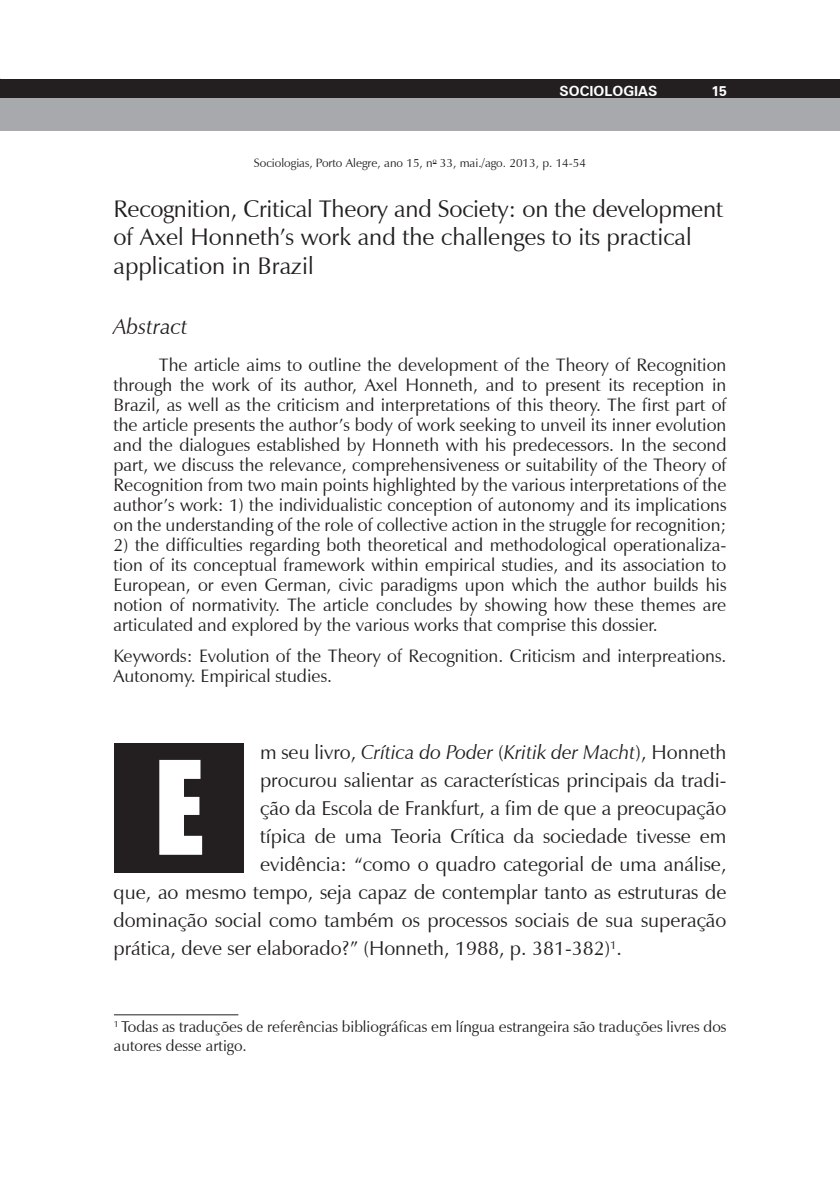
<style>
.page{position:relative;width:840px;height:1191px;background:#fff}
.page>*{position:absolute;margin:0;border:0;box-sizing:border-box;transform-origin:0 0}
.t1{font:120px "Impact";color:#fff}
.t2{font:24px/28.4px "Zapf Humanist 601 BT";color:#231f20}
.t3{font:italic 22px "Zapf Humanist 601 BT";color:#231f20}
.t4{font:20px "Zapf Humanist 601 BT";color:#231f20}
.t5{font:italic 20px "Zapf Humanist 601 BT";color:#231f20}
.t6{font:18px/20px "Zapf Humanist 601 BT";color:#231f20;text-align:justify}
.t7{font:15.6px/18.8px "Zapf Humanist 601 BT";color:#231f20}
.t8{font:700 14px "Zurich BT";color:#fff}
.t9{font:12px "Zapf Humanist 601 BT";color:#231f20}
.s1{font-style:normal}
</style>
<div class="page">
<div style="left:0;top:79px;width:839px;height:20px;background:#231f20"></div>
<div style="left:0;top:99px;width:839px;height:32px;background:#a8a9ad"></div>
<div style="left:114px;top:744px;width:129px;height:129px;background:#231f20"></div>
<hr style="left:114px;top:1014px;width:124px;height:1px;background:#231f20">
<p class="t8" style="left:559px;top:82px;width:99px">SOCIOLOGIAS</p>
<p class="t8" style="left:711px;top:82px;width:17px">15</p>
<p class="t9" style="left:254px;top:155px;width:333px">Sociologias, Porto Alegre, ano 15, n<sup>o</sup> 33, mai./ago. 2013, p. 14-54</p>
<h2 class="t2" style="left:113px;top:194px;width:610px">Recognition, Critical Theory and Society: on the development of Axel Honneth’s work and the challenges to its practical application in Brazil</h2>
<p class="t3" style="left:113px;top:313px;width:76px">Abstract</p>
<p class="t6" style="left:113px;top:355px;width:614px;text-indent:45px">The article aims to outline the development of the Theory of Recognition through the work of its author, Axel Honneth, and to present its reception in Brazil, as well as the criticism and interpretations of this theory. The first part of the article presents the author’s body of work seeking to unveil its inner evolution and the dialogues established by Honneth with his predecessors. In the second part, we discuss the relevance, comprehensiveness or suitability of the Theory of Recognition from two main points highlighted by the various interpretations of the author’s work: 1) the individualistic conception of autonomy and its implications on the understanding of the role of collective action in the struggle for recognition;</p>
<p class="t6" style="left:113px;top:535px;width:614px">2) the difficulties regarding both theoretical and methodological operationaliza&shy;tion of its conceptual framework within empirical studies, and its association to European, or even German, civic paradigms upon which the author builds his notion of normativity. The article concludes by showing how these themes are articulated and explored by the various works that comprise this dossier.</p>
<p class="t6" style="left:113px;top:646px;width:614px">Keywords: Evolution of the Theory of Recognition. Criticism and interpreations.<br>Autonomy. Empirical studies.</p>
<p class="t5" style="left:260px;top:740px;width:467px"><span class="s1">m seu livro,</span> Crítica do Poder <span class="s1">(</span>Kritik der Macht<span class="s1">), Honneth</span></p>
<p class="t4" style="left:260px;top:768px;width:467px">procurou salientar as características principais da tradi-</p>
<p class="t4" style="left:260px;top:796px;width:467px">ção da Escola de Frankfurt, a fim de que a preocupação</p>
<p class="t4" style="left:260px;top:824px;width:467px">típica de uma Teoria Crítica da sociedade tivesse em</p>
<p class="t4" style="left:260px;top:852px;width:467px">evidência: “como o quadro categorial de uma análise,</p>
<p class="t4" style="left:113px;top:880px;width:614px">que, ao mesmo tempo, seja capaz de contemplar tanto as estruturas de</p>
<p class="t4" style="left:113px;top:908px;width:614px">dominação social como também os processos sociais de sua superação</p>
<p class="t4" style="left:113px;top:936px;width:510px">prática, deve ser elaborado?” (Honneth, 1988, p. 381-382)<sup>1</sup>.</p>
<h1 class="t1" style="left:154px;top:714px;width:51px">E</h1>
<p class="t7" style="left:114px;top:1017px;width:613px"><sup>1</sup> Todas as traduções de referências bibliográficas em língua estrangeira são traduções livres dos autores desse artigo.</p>
</div>
